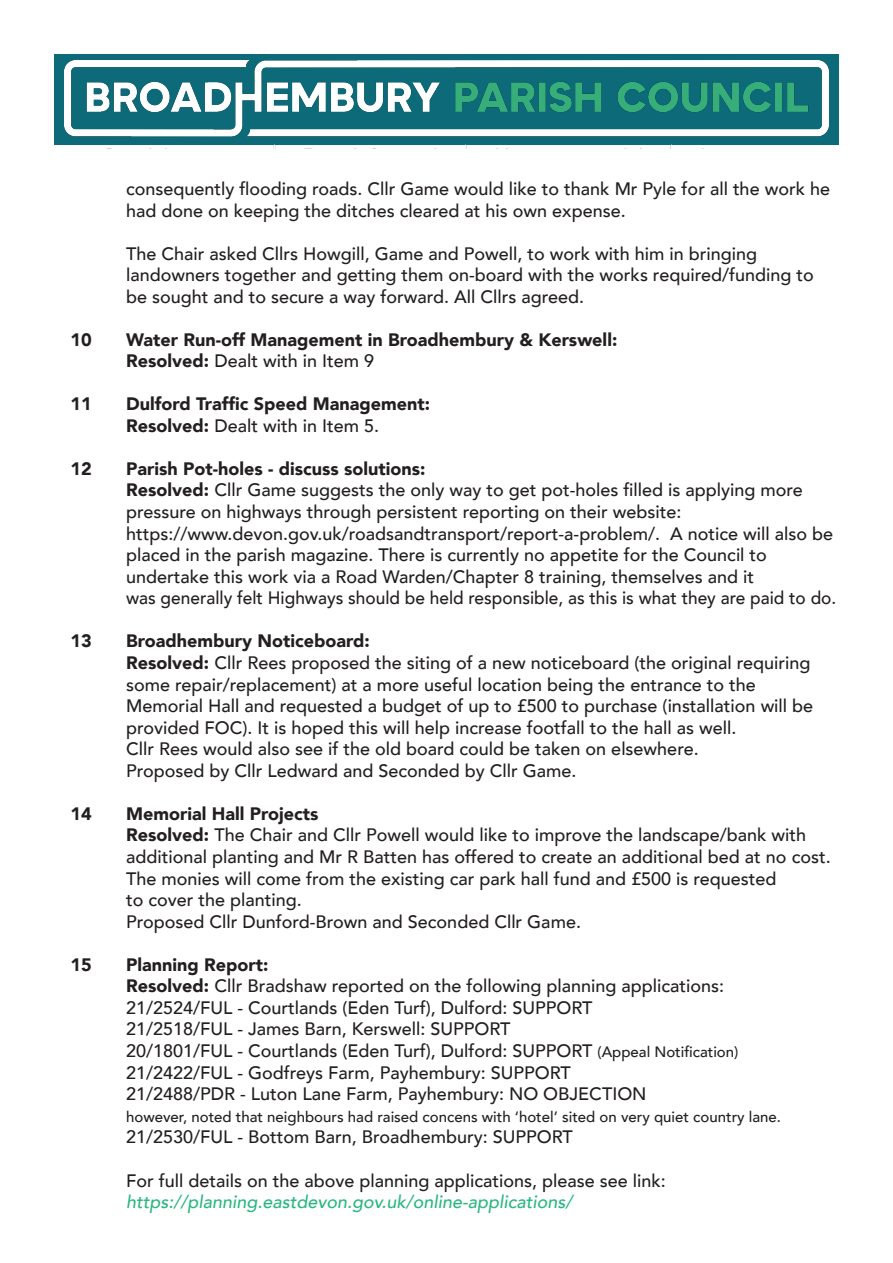
<style>
.page{position:relative;width:893px;height:1263px;background:#fff}
.page>*{position:absolute;margin:0;border:0;box-sizing:border-box;transform-origin:0 0}
.t1{font:500 18px/21.6px "Avenir";color:#231f20}
.t2{font:900 18px/21.6px "Avenir";color:#231f20}
.t3{font:500 15px "Avenir";color:#231f20}
.s1{font-weight:500}
.s2{font-weight:900}
.s3{font-size:15px}
.s4{font-style:italic;color:#2ab782}
</style>
<div class="page">
<div style="left:54px;top:54px;width:785px;height:91px;background:#0d6a79"></div>
<img style="left:65px;top:60px;width:763px;height:89px">
<p class="t1" style="left:126px;top:177px;width:705px">consequently flooding roads. Cllr Game would like to thank Mr Pyle for all the work he had done on keeping the ditches cleared at his own expense.</p>
<p class="t1" style="left:126px;top:242px;width:689px">The Chair asked Cllrs Howgill, Game and Powell, to work with him in bringing landowners together and getting them on-board with the works required/funding to be sought and to secure a way forward. All Cllrs agreed.</p>
<p class="t2" style="left:71px;top:328px;width:23px">10</p>
<p class="t2" style="left:126px;top:328px;width:493px">Water Run-off Management in Broadhembury &amp; Kerswell:<br>Resolved: <span class="s1">Dealt with in Item 9</span></p>
<p class="t2" style="left:71px;top:393px;width:23px">11</p>
<p class="t2" style="left:126px;top:393px;width:305px">Dulford Traffic Speed Management:<br>Resolved: <span class="s1">Dealt with in Item 5.</span></p>
<p class="t2" style="left:71px;top:457px;width:23px">12</p>
<p class="t1" style="left:126px;top:457px;width:712px"><span class="s2">Parish Pot-holes - discuss solutions:<br>Resolved:</span> Cllr Game suggests the only way to get pot-holes filled is applying more pressure on highways through persistent reporting on their website: https://www.devon.gov.uk/roadsandtransport/report-a-problem/. A notice will also be placed in the parish magazine. There is currently no appetite for the Council to undertake this work via a Road Warden/Chapter 8 training, themselves and it<br>was generally felt Highways should be held responsible, as this is what they are paid to do.</p>
<p class="t2" style="left:71px;top:630px;width:23px">13</p>
<p class="t1" style="left:126px;top:629px;width:689px"><span class="s2">Broadhembury Noticeboard:<br>Resolved:</span> Cllr Rees proposed the siting of a new noticeboard (the original requiring some repair/replacement) at a more useful location being the entrance to the Memorial Hall and requested a budget of up to £500 to purchase (installation will be provided FOC). It is hoped this will help increase footfall to the hall as well.<br>Cllr Rees would also see if the old board could be taken on elsewhere.<br>Proposed by Cllr Ledward and Seconded by Cllr Game.</p>
<p class="t2" style="left:71px;top:802px;width:23px">14</p>
<p class="t1" style="left:126px;top:802px;width:706px"><span class="s2">Memorial Hall Projects<br>Resolved:</span> The Chair and Cllr Powell would like to improve the landscape/bank with additional planting and Mr R Batten has offered to create an additional bed at no cost.<br>The monies will come from the existing car park hall fund and £500 is requested<br>to cover the planting.<br>Proposed Cllr Dunford-Brown and Seconded Cllr Game.</p>
<p class="t2" style="left:71px;top:953px;width:23px">15</p>
<p class="t1" style="left:126px;top:953px;width:614px"><span class="s2">Planning Report:<br>Resolved:</span> Cllr Bradshaw reported on the following planning applications:<br>21/2524/FUL - Courtlands (Eden Turf), Dulford: SUPPORT<br>21/2518/FUL - James Barn, Kerswell: SUPPORT<br>20/1801/FUL - Courtlands (Eden Turf), Dulford: SUPPORT <span class="s3">(Appeal Notification)<br></span>21/2422/FUL - Godfreys Farm, Payhembury: SUPPORT<br>21/2488/PDR - Luton Lane Farm, Payhembury: NO OBJECTION</p>
<p class="t3" style="left:126px;top:1104px;width:656px">however, noted that neighbours had raised concens with ‘hotel’ sited on very quiet country lane.</p>
<p class="t1" style="left:126px;top:1125px;width:448px">21/2530/FUL - Bottom Barn, Broadhembury: SUPPORT</p>
<p class="t1" style="left:126px;top:1169px;width:541px">For full details on the above planning applications, please see link: <span class="s4">https://planning.eastdevon.gov.uk/online-applications/</span></p>
</div>
